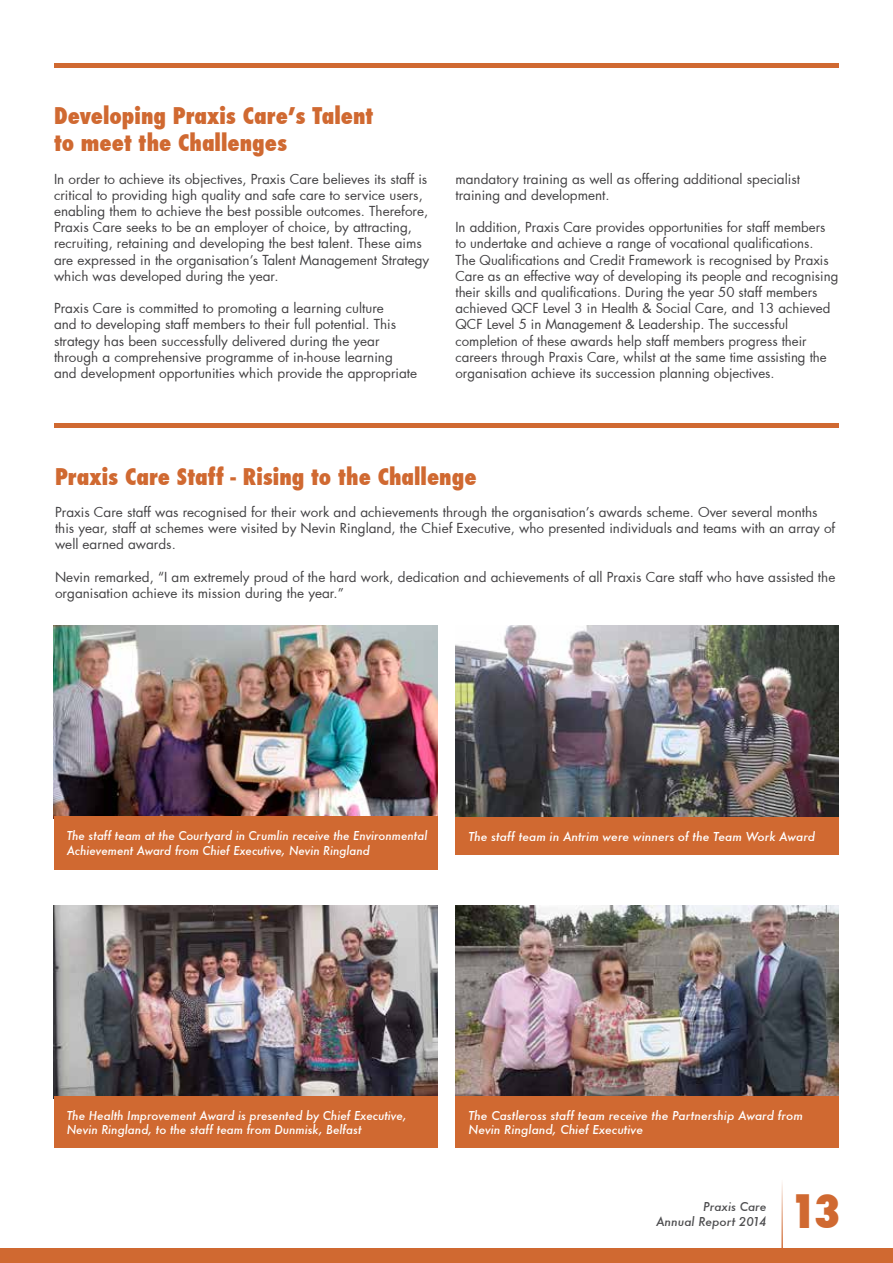
<style>
.page{position:relative;width:893px;height:1263px;background:#fff}
.page>*{position:absolute;margin:0;border:0;box-sizing:border-box;transform-origin:0 0}
.t1{font:800 condensed 45px "Futura";color:#d06931}
.t2{font:800 condensed 22.5px/27px "Futura";color:#d06931}
.t3{font:13.5px/16.2px "Futura";color:#414042}
.t4{font:italic 500 12px/14.4px "Futura";color:#fff}
.t5{font:italic 500 12px/14.4px "Futura";color:#fff;scale:.96 1}
.t6{font:italic 500 12px/14.4px "Futura";color:#4d4d4f;text-align:right}
</style>
<div class="page">
<img style="left:54px;top:625px;width:384px;height:194px">
<img style="left:456px;top:625px;width:383px;height:192px">
<img style="left:54px;top:906px;width:383px;height:190px">
<img style="left:456px;top:906px;width:383px;height:190px">
<div style="left:0;top:1248px;width:893px;height:15px;background:#d06931"></div>
<hr style="left:781px;top:1179px;width:2px;height:72px;background:#d06931">
<div style="left:54px;top:816px;width:383px;height:53px;background:#d06931"></div>
<div style="left:456px;top:817px;width:383px;height:37px;background:#d06931"></div>
<div style="left:54px;top:1096px;width:383px;height:52px;background:#d06931"></div>
<div style="left:456px;top:1096px;width:383px;height:51px;background:#d06931"></div>
<div style="left:54px;top:63px;width:785px;height:5px;background:#d06931"></div>
<hr style="left:54px;top:423px;width:785px;height:4px;background:#d06931">
<h2 class="t2" style="left:54px;top:102px;width:321px">Developing Praxis Care’s Talent to meet the Challenges</h2>
<p class="t3" style="left:54px;top:170px;width:377px">In order to achieve its objectives, Praxis Care believes its staff is critical to providing high quality and safe care to service users, enabling them to achieve the best possible outcomes. Therefore, Praxis Care seeks to be an employer of choice, by attracting, recruiting, retaining and developing the best talent. These aims are expressed in the organisation’s Talent Management Strategy which was developed during the year.</p>
<p class="t3" style="left:54px;top:300px;width:365px">Praxis Care is committed to promoting a learning culture<br>and to developing staff members to their full potential. This strategy has been successfully delivered during the year through a comprehensive programme of in-house learning and development opportunities which provide the appropriate</p>
<p class="t3" style="left:455px;top:170px;width:346px">mandatory training as well as offering additional specialist training and development.</p>
<p class="t3" style="left:455px;top:219px;width:384px">In addition, Praxis Care provides opportunities for staff members to undertake and achieve a range of vocational qualifications.<br>The Qualifications and Credit Framework is recognised by Praxis Care as an effective way of developing its people and recognising their skills and qualifications. During the year 50 staff members achieved QCF Level 3 in Health &amp; Social Care, and 13 achieved QCF Level 5 in Management &amp; Leadership. The successful completion of these awards help staff members progress their careers through Praxis Care, whilst at the same time assisting the organisation achieve its succession planning objectives.</p>
<h2 class="t2" style="left:55px;top:463px;width:423px">Praxis Care Staff - Rising to the Challenge</h2>
<p class="t3" style="left:55px;top:504px;width:782px">Praxis Care staff was recognised for their work and achievements through the organisation’s awards scheme. Over several months this year, staff at schemes were visited by Nevin Ringland, the Chief Executive, who presented individuals and teams with an array of well earned awards.</p>
<p class="t3" style="left:55px;top:569px;width:782px">Nevin remarked, “I am extremely proud of the hard work, dedication and achievements of all Praxis Care staff who have assisted the organisation achieve its mission during the year.”</p>
<p class="t5" style="left:67px;top:829px;width:377px">The staff team at the Courtyard in Crumlin receive the Environmental<br>Achievement Award from Chief Executive, Nevin Ringland</p>
<p class="t4" style="left:468px;top:829px;width:349px">The staff team in Antrim were winners of the Team Work Award</p>
<p class="t4" style="left:67px;top:1108px;width:341px">The Health Improvement Award is presented by Chief Executive,<br>Nevin Ringland, to the staff team from Dunmisk, Belfast</p>
<p class="t4" style="left:469px;top:1108px;width:336px">The Castleross staff team receive the Partnership Award from<br>Nevin Ringland, Chief Executive</p>
<p class="t6" style="left:656px;top:1199px;width:112px">Praxis Care<br>Annual Report 2014</p>
<h1 class="t1" style="left:790px;top:1180px;width:53px">13</h1>
</div>
